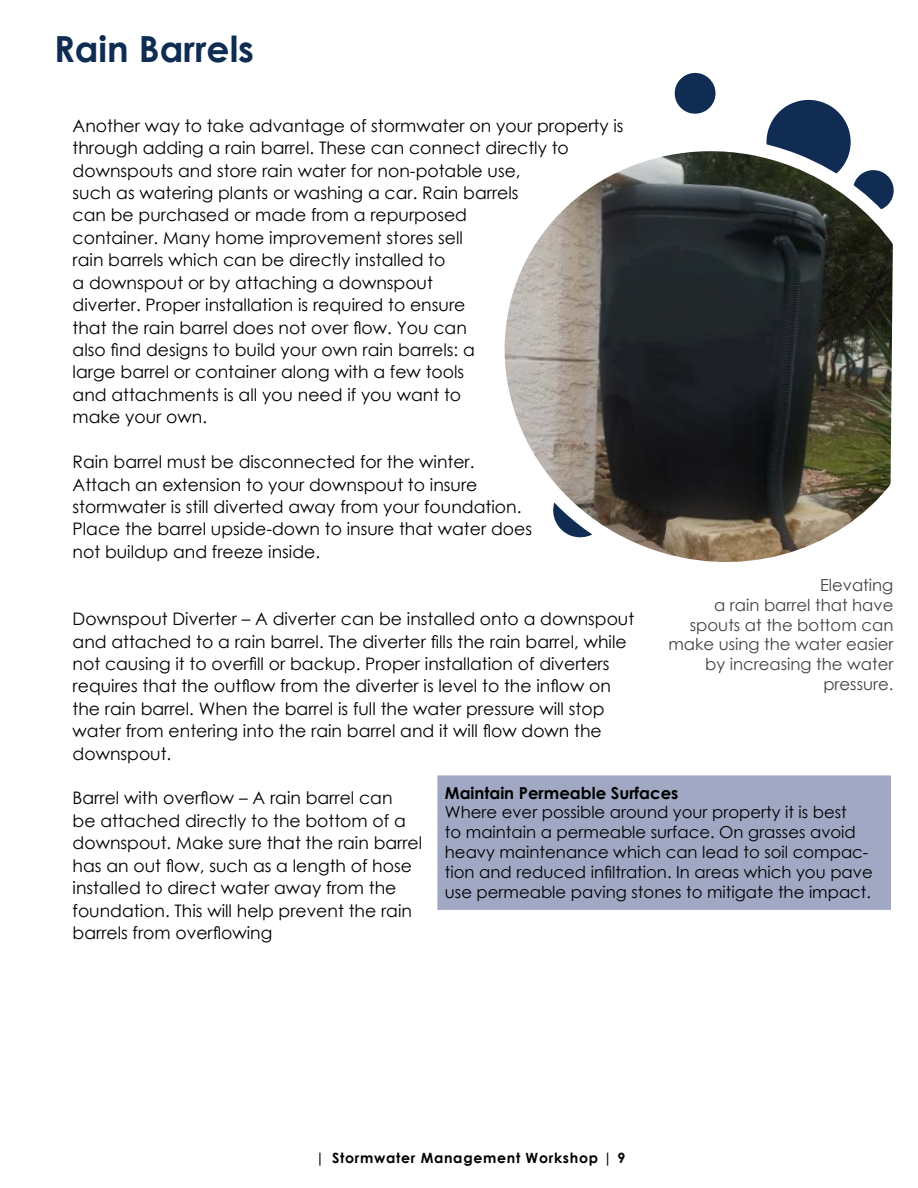
<style>
.page{position:relative;width:918px;height:1188px;background:#fff}
.page>*{position:absolute;margin:0;border:0;box-sizing:border-box;transform-origin:0 0}
.t1{font:700 36px "Century Gothic";color:#0f2d52}
.t2{font:17.25px/22.4px "Century Gothic";color:#000}
.t3{font:16.5px/19.8px "Century Gothic";color:#000}
.t4{font:16.5px/19.8px "Century Gothic";color:#454142;text-align:right}
.t5{font:700 16.5px "Century Gothic";color:#000}
.t6{font:700 14.1px "Century Gothic";letter-spacing:.05em;color:#000}
</style>
<div class="page">
<div style="left:441px;top:779px;width:446px;height:127px;background:#a0a8c3"></div>
<div style="left:437px;top:775px;width:454px;height:135px;border:8px solid #a0a8c3"></div>
<svg style="left:775px;top:99px;width:67px;height:17px"></svg>
<svg style="left:674px;top:72px;width:42px;height:42px"></svg>
<svg style="left:504px;top:116px;width:390px;height:446px"></svg>
<h1 class="t1" style="left:54px;top:22px;width:202px">Rain Barrels</h1>
<p class="t2" style="left:73px;top:114px;width:553px">Another way to take advantage of stormwater on your property is through adding a rain barrel. These can connect directly to downspouts and store rain water for non-potable use,<br>such as watering plants or washing a car. Rain barrels<br>can be purchased or made from a repurposed<br>container. Many home improvement stores sell<br>rain barrels which can be directly installed to<br>a downspout or by attaching a downspout<br>diverter. Proper installation is required to ensure<br>that the rain barrel does not over flow. You can<br>also find designs to build your own rain barrels: a<br>large barrel or container along with a few tools<br>and attachments is all you need if you want to<br>make your own.</p>
<p class="t2" style="left:73px;top:450px;width:461px">Rain barrel must be disconnected for the winter.<br>Attach an extension to your downspout to insure stormwater is still diverted away from your foundation.<br>Place the barrel upside-down to insure that water does not buildup and freeze inside.</p>
<p class="t4" style="left:668px;top:575px;width:226px">Elevating<br>a rain barrel that have spouts at the bottom can make using the water easier by increasing the water pressure.</p>
<p class="t2" style="left:73px;top:607px;width:563px">Downspout Diverter – A diverter can be installed onto a downspout and attached to a rain barrel. The diverter fills the rain barrel, while not causing it to overfill or backup. Proper installation of diverters requires that the outflow from the diverter is level to the inflow on the rain barrel. When the barrel is full the water pressure will stop water from entering into the rain barrel and it will flow down the downspout.</p>
<p class="t2" style="left:73px;top:787px;width:351px">Barrel with overflow – A rain barrel can<br>be attached directly to the bottom of a downspout. Make sure that the rain barrel has an out flow, such as a length of hose installed to direct water away from the foundation. This will help prevent the rain barrels from overflowing</p>
<p class="t5" style="left:445px;top:780px;width:235px">Maintain Permeable Surfaces</p>
<p class="t3" style="left:445px;top:802px;width:429px">Where ever possible around your property it is best<br>to maintain a permeable surface. On grasses avoid heavy maintenance which can lead to soil compac&shy;tion and reduced infiltration. In areas which you pave use permeable paving stones to mitigate the impact.</p>
<p class="t6" style="left:316px;top:1148px;width:311px">| Stormwater Management Workshop | 9</p>
</div>
